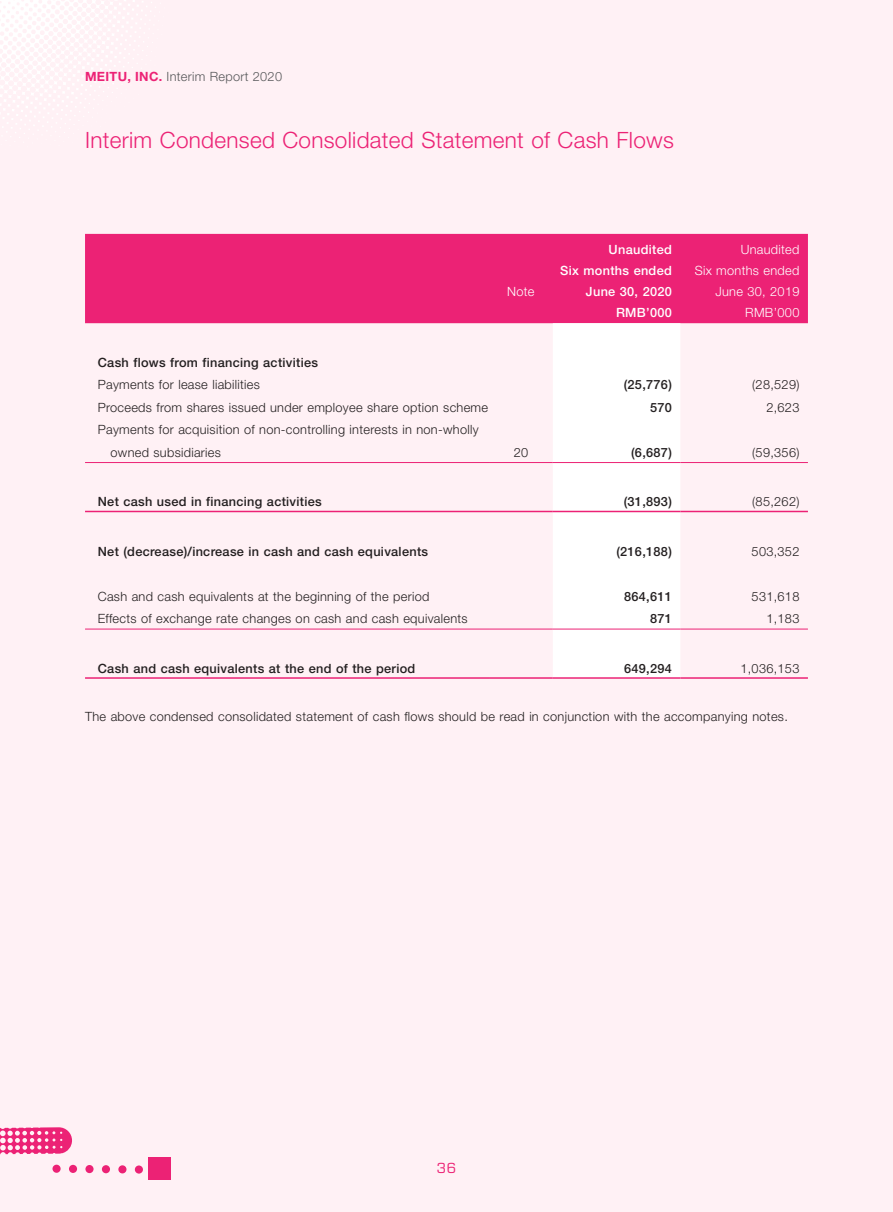
<style>
.page{position:relative;width:893px;height:1212px;background:#fff1f5}
.page>*{position:absolute;margin:0;border:0;box-sizing:border-box;transform-origin:0 0}
.t1{font:300 22.5px "Helvetica Neue LT Std";letter-spacing:.015em;color:#ec2275}
.t2{font:13.5px "Eurostile LT Std";color:#ec2275}
.Body_Text{font:300 12.75px/22.5px "Helvetica Neue LT Std";letter-spacing:.025em;color:#231f20}
.Body_Text-2{font:500 12.75px "Helvetica Neue LT Std";letter-spacing:.025em;color:#231f20}
.Body_Text-3{font:300 12.75px "Helvetica Neue LT Std";letter-spacing:.025em;color:#fff}
.Body_Text-4{font:500 12.75px "Helvetica Neue LT Std";letter-spacing:.025em;color:#fff}
.t3{font:300 12.75px "Helvetica Neue LT Std";letter-spacing:.025em;color:#57585a}
.s1{font-weight:700;color:#ec2275}
</style>
<div class="page">
<svg style="left:52px;top:1164px;width:9px;height:9px"></svg>
<div style="left:69px;top:1165px;width:8px;height:8px;background:#ec2275;border-radius:50%"></div>
<div style="left:85px;top:1165px;width:9px;height:8px;background:#ec2275;border-radius:50%"></div>
<div style="left:102px;top:1165px;width:8px;height:8px;background:#ec2275;border-radius:50%"></div>
<div style="left:118px;top:1165px;width:9px;height:8px;background:#ec2275;border-radius:50%"></div>
<div style="left:135px;top:1165px;width:8px;height:8px;background:#ec2275;border-radius:50%"></div>
<div style="left:148px;top:1158px;width:23px;height:22px;background:#ec2275"></div>
<svg style="left:0;top:0;width:156px;height:138px"></svg>
<svg style="left:0;top:1127px;width:72px;height:28px"></svg>
<div style="left:85px;top:234px;width:723px;height:89px;background:#ec2275"></div>
<div style="left:553px;top:324px;width:127px;height:353px;background:#fff"></div>
<hr style="left:85px;top:462px;width:404px;height:1px;background:#ec2275">
<hr style="left:489px;top:462px;width:64px;height:1px;background:#ec2275">
<hr style="left:553px;top:462px;width:127px;height:1px;background:#ec2275">
<hr style="left:680px;top:462px;width:128px;height:1px;background:#ec2275">
<hr style="left:85px;top:511px;width:404px;height:1px;background:#ec2275">
<hr style="left:489px;top:511px;width:64px;height:1px;background:#ec2275">
<hr style="left:553px;top:511px;width:127px;height:1px;background:#ec2275">
<hr style="left:680px;top:511px;width:128px;height:1px;background:#ec2275">
<hr style="left:85px;top:629px;width:404px;height:1px;background:#ec2275">
<hr style="left:489px;top:629px;width:64px;height:1px;background:#ec2275">
<hr style="left:553px;top:629px;width:127px;height:1px;background:#ec2275">
<hr style="left:680px;top:629px;width:128px;height:1px;background:#ec2275">
<hr style="left:85px;top:677px;width:404px;height:2px;background:#ec2275">
<hr style="left:489px;top:677px;width:64px;height:2px;background:#ec2275">
<hr style="left:553px;top:677px;width:127px;height:2px;background:#ec2275">
<hr style="left:680px;top:677px;width:128px;height:2px;background:#ec2275">
<p class="t3" style="left:85px;top:68px;width:199px"><span class="s1">MEITU, INC.</span> Interim Report 2020</p>
<p class="t1" style="left:85px;top:127px;width:590px">Interim Condensed Consolidated Statement of Cash Flows</p>
<p class="Body_Text-4" style="left:609px;top:241px;width:65px">Unaudited</p>
<p class="Body_Text-3" style="left:741px;top:241px;width:60px">Unaudited</p>
<p class="Body_Text-4" style="left:560px;top:263px;width:113px">Six months ended</p>
<p class="Body_Text-3" style="left:695px;top:263px;width:106px">Six months ended</p>
<p class="Body_Text-3" style="left:507px;top:284px;width:29px">Note</p>
<p class="Body_Text-4" style="left:586px;top:284px;width:87px">June 30, 2020</p>
<p class="Body_Text-3" style="left:715px;top:284px;width:86px">June 30, 2019</p>
<p class="Body_Text-4" style="left:616px;top:305px;width:57px">RMB’000</p>
<p class="Body_Text-3" style="left:745px;top:305px;width:56px">RMB’000</p>
<p class="Body_Text-2" style="left:98px;top:354px;width:222px">Cash flows from financing activities</p>
<p class="Body_Text" style="left:98px;top:373px;width:164px">Payments for lease liabilities</p>
<p class="Body_Text-2" style="left:624px;top:377px;width:50px">(25,776)</p>
<p class="Body_Text" style="left:752px;top:373px;width:49px">(28,529)</p>
<p class="Body_Text" style="left:98px;top:396px;width:392px">Proceeds from shares issued under employee share option scheme</p>
<p class="Body_Text-2" style="left:650px;top:399px;width:23px">570</p>
<p class="Body_Text" style="left:766px;top:396px;width:35px">2,623</p>
<p class="Body_Text" style="left:111px;top:418px;width:370px;text-indent:-13px">Payments for acquisition of non-controlling interests in non-wholly owned subsidiaries</p>
<p class="Body_Text" style="left:514px;top:441px;width:16px">20</p>
<p class="Body_Text-2" style="left:631px;top:444px;width:42px">(6,687)</p>
<p class="Body_Text" style="left:752px;top:441px;width:49px">(59,356)</p>
<p class="Body_Text-2" style="left:98px;top:494px;width:225px">Net cash used in financing activities</p>
<p class="Body_Text-2" style="left:624px;top:494px;width:50px">(31,893)</p>
<p class="Body_Text" style="left:752px;top:490px;width:49px">(85,262)</p>
<p class="Body_Text-2" style="left:98px;top:543px;width:332px">Net (decrease)/increase in cash and cash equivalents</p>
<p class="Body_Text-2" style="left:616px;top:543px;width:57px">(216,188)</p>
<p class="Body_Text" style="left:752px;top:540px;width:49px">503,352</p>
<p class="Body_Text" style="left:98px;top:585px;width:333px">Cash and cash equivalents at the beginning of the period</p>
<p class="Body_Text-2" style="left:624px;top:588px;width:49px">864,611</p>
<p class="Body_Text" style="left:752px;top:585px;width:49px">531,618</p>
<p class="Body_Text" style="left:98px;top:607px;width:371px">Effects of exchange rate changes on cash and cash equivalents</p>
<p class="Body_Text-2" style="left:650px;top:611px;width:23px">871</p>
<p class="Body_Text" style="left:766px;top:607px;width:35px">1,183</p>
<p class="Body_Text-2" style="left:98px;top:660px;width:319px">Cash and cash equivalents at the end of the period</p>
<p class="Body_Text-2" style="left:624px;top:660px;width:49px">649,294</p>
<p class="Body_Text" style="left:740px;top:657px;width:61px">1,036,153</p>
<p class="Body_Text" style="left:85px;top:705px;width:704px">The above condensed consolidated statement of cash flows should be read in conjunction with the accompanying notes.</p>
<p class="t2" style="left:437px;top:1160px;width:21px">36</p>
</div>
